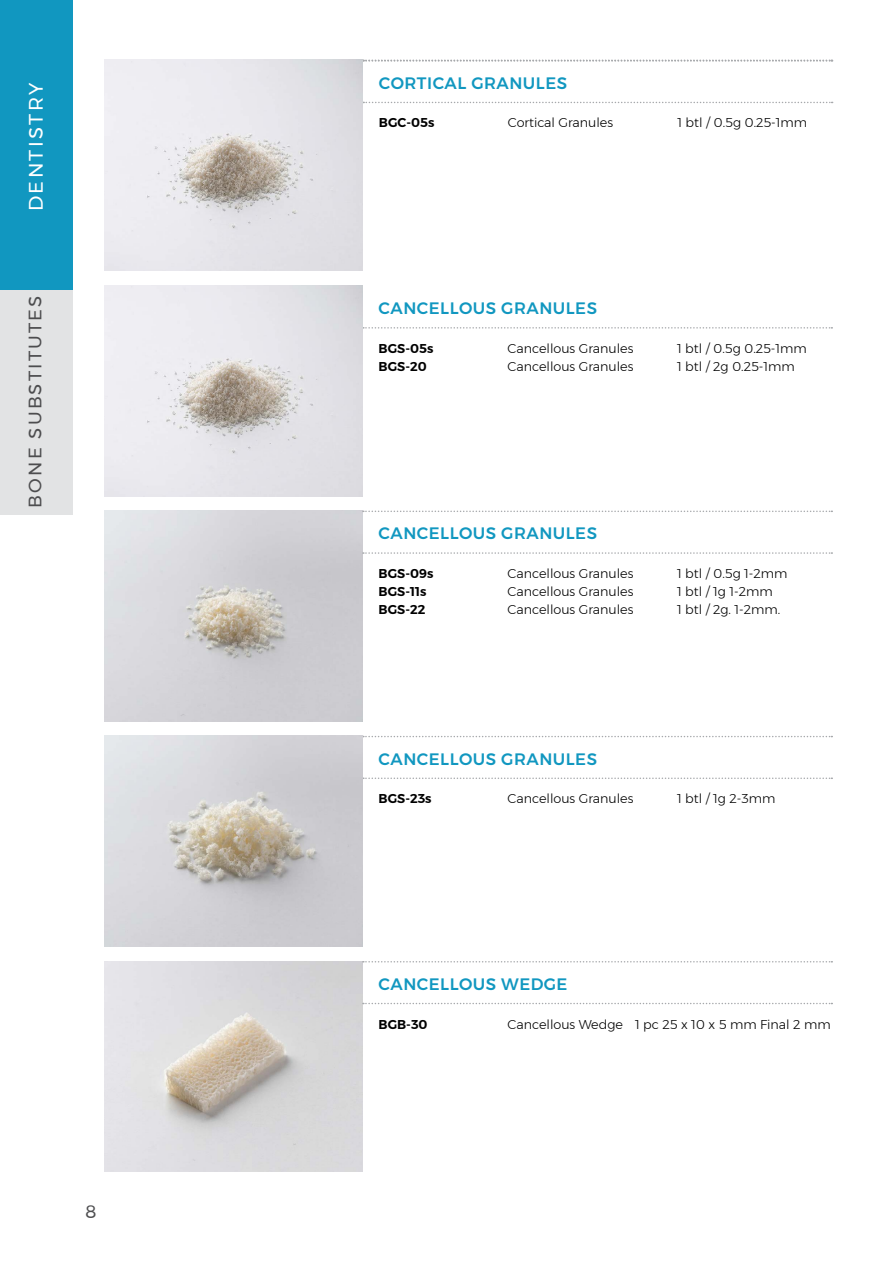
<style>
.page{position:relative;width:893px;height:1263px;background:#fff}
.page>*{position:absolute;margin:0;border:0;box-sizing:border-box;transform-origin:0 0}
.t1{font:19.5px "Montserrat";letter-spacing:.12em;color:#fff}
.t2{font:18px "Montserrat";letter-spacing:.12em;color:#4d4d4f}
.t3{font:500 16.5px "Montserrat";letter-spacing:.03em;color:#1197c0}
.t4{font:300 12.75px "Montserrat";color:#000}
.t5{font:600 12.75px "Montserrat";color:#000}
</style>
<div class="page">
<div style="left:0;top:288px;width:72px;height:227px;background:#e2e3e4"></div>
<div style="left:0;top:0;width:72px;height:289px;background:#1197c0"></div>
<img style="left:104px;top:511px;width:258px;height:210px">
<img style="left:104px;top:961px;width:258px;height:211px">
<svg style="left:363px;top:327px;width:469px;height:2px"></svg>
<svg style="left:363px;top:552px;width:469px;height:2px"></svg>
<svg style="left:363px;top:777px;width:469px;height:2px"></svg>
<svg style="left:363px;top:1003px;width:469px;height:1px"></svg>
<svg style="left:363px;top:961px;width:469px;height:1px"></svg>
<svg style="left:363px;top:736px;width:469px;height:1px"></svg>
<svg style="left:363px;top:511px;width:469px;height:1px"></svg>
<img style="left:104px;top:285px;width:258px;height:211px">
<img style="left:104px;top:735px;width:258px;height:211px">
<svg style="left:363px;top:60px;width:470px;height:1px"></svg>
<svg style="left:363px;top:102px;width:470px;height:1px"></svg>
<img style="left:104px;top:60px;width:258px;height:211px">
<h1 class="t1" style="left:21px;top:211px;width:130px;rotate:-90deg">DENTISTRY</h1>
<h2 class="t2" style="left:21px;top:508px;width:213px;rotate:-90deg">BONE SUBSTITUTES</h2>
<h2 class="t2" style="left:85px;top:1198px;width:13px">8</h2>
<p class="t3" style="left:379px;top:70px;width:190px">CORTICAL GRANULES</p>
<p class="t5" style="left:379px;top:113px;width:57px">BGC-05s</p>
<p class="t4" style="left:508px;top:113px;width:107px">Cortical Granules</p>
<p class="t4" style="left:677px;top:113px;width:131px">1 btl / 0.5g 0.25-1mm</p>
<p class="t3" style="left:379px;top:295px;width:220px">CANCELLOUS GRANULES</p>
<p class="t5" style="left:379px;top:338px;width:56px">BGS-05s</p>
<p class="t4" style="left:508px;top:339px;width:127px">Cancellous Granules</p>
<p class="t4" style="left:677px;top:339px;width:131px">1 btl / 0.5g 0.25-1mm</p>
<p class="t5" style="left:379px;top:356px;width:50px">BGS-20</p>
<p class="t4" style="left:508px;top:357px;width:127px">Cancellous Granules</p>
<p class="t4" style="left:677px;top:357px;width:119px">1 btl / 2g 0.25-1mm</p>
<p class="t3" style="left:379px;top:520px;width:220px">CANCELLOUS GRANULES</p>
<p class="t5" style="left:379px;top:563px;width:56px">BGS-09s</p>
<p class="t4" style="left:508px;top:564px;width:127px">Cancellous Granules</p>
<p class="t4" style="left:677px;top:564px;width:112px">1 btl / 0.5g 1-2mm</p>
<p class="t5" style="left:379px;top:581px;width:49px">BGS-11s</p>
<p class="t4" style="left:508px;top:582px;width:127px">Cancellous Granules</p>
<p class="t4" style="left:677px;top:582px;width:97px">1 btl / 1g 1-2mm</p>
<p class="t5" style="left:379px;top:599px;width:48px">BGS-22</p>
<p class="t4" style="left:508px;top:600px;width:127px">Cancellous Granules</p>
<p class="t4" style="left:677px;top:600px;width:105px">1 btl / 2g. 1-2mm.</p>
<p class="t3" style="left:379px;top:746px;width:220px">CANCELLOUS GRANULES</p>
<p class="t5" style="left:379px;top:789px;width:55px">BGS-23s</p>
<p class="t4" style="left:508px;top:789px;width:127px">Cancellous Granules</p>
<p class="t4" style="left:677px;top:789px;width:100px">1 btl / 1g 2-3mm</p>
<p class="t3" style="left:379px;top:971px;width:190px">CANCELLOUS WEDGE</p>
<p class="t5" style="left:379px;top:1014px;width:51px">BGB-30</p>
<p class="t4" style="left:508px;top:1014px;width:325px">Cancellous Wedge 1 pc 25 x 10 x 5 mm Final 2 mm</p>
</div>
